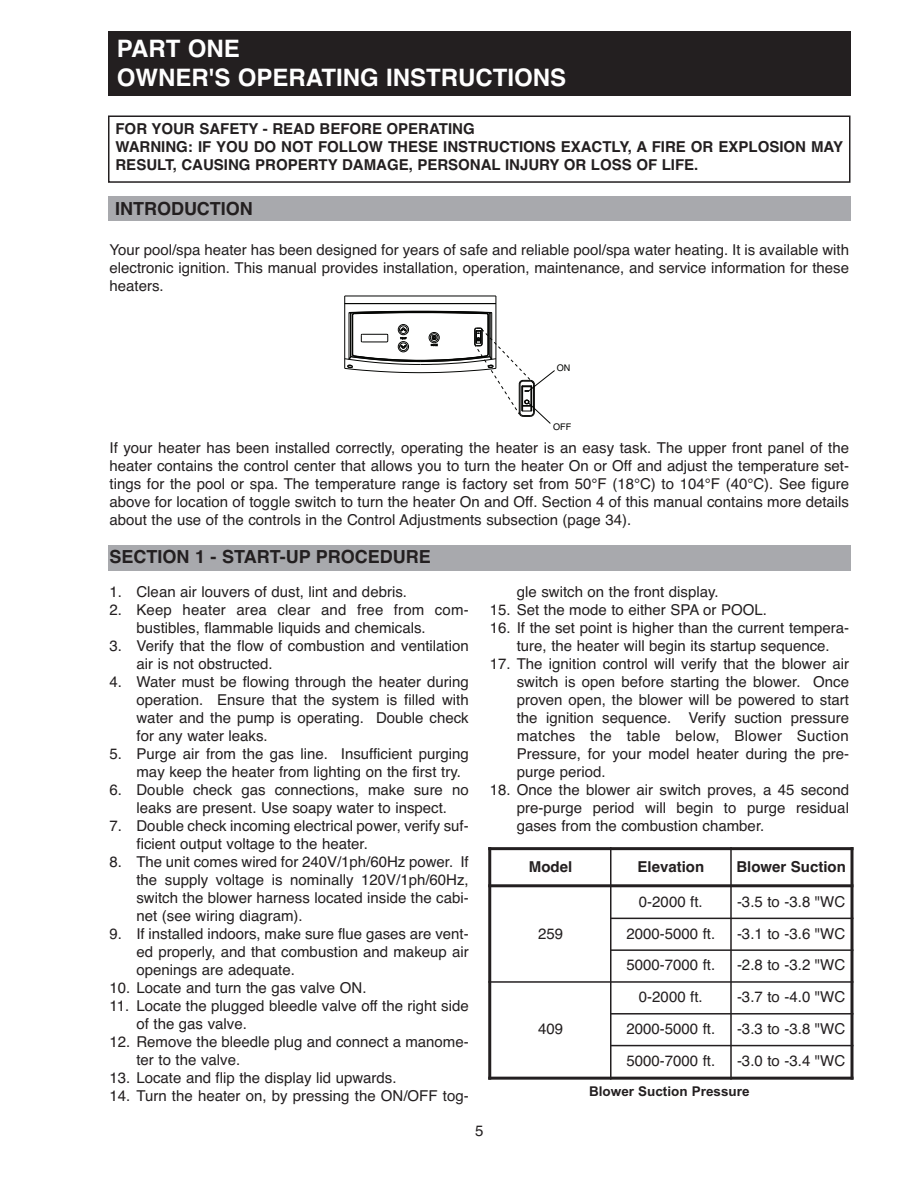
<style>
.page{position:relative;width:918px;height:1188px;background:#fff}
.page>*{position:absolute;margin:0;border:0;box-sizing:border-box;transform-origin:0 0}
.t1{font:700 24px/28.8px "Helvetica";color:#fff}
.t2{font:700 18px "Helvetica";color:#231f20}
.t3{font:15px/18px "Helvetica";color:#231f20;text-align:justify}
.t4{font:700 15px/18px "Helvetica";color:#231f20}
.t5{font:700 13.5px "Arial";color:#231f20}
.t6{font:9.15px "Helvetica";color:#040503}
</style>
<div class="page">
<div style="left:108px;top:196px;width:742px;height:24px;background:#a8a9ad"></div>
<div style="left:108px;top:31px;width:742px;height:65px;background:#231f20"></div>
<div style="left:108px;top:115px;width:742px;height:68px;border:2px solid #231f20"></div>
<hr style="left:345px;top:303px;width:151px;height:1px;background:#040503">
<hr style="left:345px;top:296px;width:151px;height:1px;background:#040503">
<hr style="left:345px;top:296px;width:1px;height:72px;background:#040503">
<hr style="left:349px;top:313px;width:1px;height:46px;background:#040503">
<hr style="left:350px;top:313px;width:1px;height:44px;background:#040503">
<hr style="left:351px;top:313px;width:1px;height:44px;background:#040503">
<hr style="left:352px;top:315px;width:1px;height:39px;background:#040503">
<hr style="left:488px;top:315px;width:1px;height:39px;background:#040503">
<hr style="left:490px;top:313px;width:1px;height:44px;background:#040503">
<hr style="left:491px;top:313px;width:1px;height:46px;background:#040503">
<hr style="left:496px;top:296px;width:1px;height:72px;background:#040503">
<div style="left:398px;top:324px;width:11px;height:11px;border:1px solid #040503;border-radius:50%"></div>
<div style="left:399px;top:326px;width:8px;height:8px;border:1px solid #040503;border-radius:50%"></div>
<svg style="left:349px;top:311px;width:143px;height:5px"></svg>
<svg style="left:345px;top:327px;width:210px;height:97px"></svg>
<div style="left:108px;top:545px;width:742px;height:26px;background:#a8a9ad"></div>
<hr style="left:488px;top:847px;width:3px;height:233px;background:#231f20">
<hr style="left:610px;top:847px;width:2px;height:233px;background:#231f20">
<hr style="left:730px;top:847px;width:2px;height:233px;background:#231f20">
<svg style="left:850px;top:850px;width:4px;height:227px"></svg>
<hr style="left:488px;top:847px;width:366px;height:3px;background:#231f20">
<hr style="left:488px;top:884px;width:366px;height:3px;background:#231f20">
<hr style="left:610px;top:918px;width:243px;height:1px;background:#231f20">
<hr style="left:610px;top:949px;width:243px;height:2px;background:#231f20">
<hr style="left:488px;top:981px;width:366px;height:2px;background:#231f20">
<hr style="left:610px;top:1013px;width:243px;height:2px;background:#231f20">
<hr style="left:610px;top:1045px;width:243px;height:1px;background:#231f20">
<hr style="left:488px;top:1077px;width:366px;height:3px;background:#231f20">
<h1 class="t1" style="left:117px;top:34px;width:451px">PART ONE<br>OWNER'S OPERATING INSTRUCTIONS</h1>
<p class="t4" style="left:116px;top:120px;width:729px">FOR YOUR SAFETY - READ BEFORE OPERATING<br>WARNING: IF YOU DO NOT FOLLOW THESE INSTRUCTIONS EXACTLY, A FIRE OR EXPLOSION MAY<br>RESULT, CAUSING PROPERTY DAMAGE, PERSONAL INJURY OR LOSS OF LIFE.</p>
<p class="t2" style="left:115px;top:198px;width:139px">INTRODUCTION</p>
<p class="t3" style="left:110px;top:241px;width:741px">Your pool/spa heater has been designed for years of safe and reliable pool/spa water heating. It is available with electronic ignition. This manual provides installation, operation, maintenance, and service information for these heaters.</p>
<p class="t6" style="left:557px;top:360px;width:15px">ON</p>
<p class="t6" style="left:553px;top:419px;width:20px">OFF</p>
<p class="t3" style="left:110px;top:439px;width:741px">If your heater has been installed correctly, operating the heater is an easy task. The upper front panel of the heater contains the control center that allows you to turn the heater On or Off and adjust the temperature set&shy;tings for the pool or spa. The temperature range is factory set from 50°F (18°C) to 104°F (40°C). See figure above for location of toggle switch to turn the heater On and Off. Section 4 of this manual contains more details about the use of the controls in the Control Adjustments subsection (page 34).</p>
<p class="t2" style="left:110px;top:546px;width:323px">SECTION 1 - START-UP PROCEDURE</p>
<p class="t3" style="left:110px;top:583px;width:299px">1. Clean air louvers of dust, lint and debris.</p>
<p class="t3" style="left:136px;top:601px;width:334px;text-indent:-27px">2. Keep heater area clear and free from com&shy;bustibles, flammable liquids and chemicals.</p>
<p class="t3" style="left:136px;top:637px;width:334px;text-indent:-27px">3. Verify that the flow of combustion and ventilation air is not obstructed.</p>
<p class="t3" style="left:136px;top:673px;width:334px;text-indent:-27px">4. Water must be flowing through the heater during operation. Ensure that the system is filled with water and the pump is operating. Double check for any water leaks.</p>
<p class="t3" style="left:136px;top:745px;width:334px;text-indent:-27px">5. Purge air from the gas line. Insufficient purging may keep the heater from lighting on the first try.</p>
<p class="t3" style="left:110px;top:781px;width:361px;text-align:center">6. Double check gas connections, make sure no leaks are present. Use soapy water to inspect.</p>
<p class="t3" style="left:136px;top:817px;width:334px;text-indent:-27px">7. Double check incoming electrical power, verify suf&shy;ficient output voltage to the heater.</p>
<p class="t3" style="left:136px;top:853px;width:334px;text-indent:-27px">8. The unit comes wired for 240V/1ph/60Hz power. If the supply voltage is nominally 120V/1ph/60Hz, switch the blower harness located inside the cabi&shy;net (see wiring diagram).</p>
<p class="t3" style="left:136px;top:925px;width:334px;text-indent:-27px">9. If installed indoors, make sure flue gases are vent&shy;ed properly, and that combustion and makeup air openings are adequate.</p>
<p class="t3" style="left:109px;top:979px;width:259px">10. Locate and turn the gas valve ON.</p>
<p class="t3" style="left:136px;top:997px;width:334px;text-indent:-27px">11. Locate the plugged bleedle valve off the right side of the gas valve.</p>
<p class="t3" style="left:136px;top:1033px;width:334px;text-indent:-27px">12. Remove the bleedle plug and connect a manome&shy;ter to the valve.</p>
<p class="t3" style="left:109px;top:1069px;width:289px">13. Locate and flip the display lid upwards.</p>
<p class="t3" style="left:109px;top:1087px;width:361px">14. Turn the heater on, by pressing the ON/OFF tog-</p>
<p class="t3" style="left:517px;top:583px;width:203px">gle switch on the front display.</p>
<p class="t3" style="left:490px;top:601px;width:279px">15. Set the mode to either SPA or POOL.</p>
<p class="t3" style="left:490px;top:619px;width:361px;text-align:center">16. If the set point is higher than the current tempera&shy;ture, the heater will begin its startup sequence.</p>
<p class="t3" style="left:517px;top:655px;width:334px;text-indent:-27px">17. The ignition control will verify that the blower air switch is open before starting the blower. Once proven open, the blower will be powered to start the ignition sequence. Verify suction pressure matches the table below, Blower Suction Pressure, for your model heater during the pre&shy;purge period.</p>
<p class="t3" style="left:517px;top:781px;width:334px;text-indent:-27px">18. Once the blower air switch proves, a 45 second pre-purge period will begin to purge residual gases from the combustion chamber.</p>
<p class="t4" style="left:529px;top:857px;width:45px">Model</p>
<p class="t4" style="left:638px;top:857px;width:68px">Elevation</p>
<p class="t4" style="left:736px;top:857px;width:111px">Blower Suction</p>
<p class="t3" style="left:538px;top:924px;width:27px">259</p>
<p class="t3" style="left:538px;top:1020px;width:27px">409</p>
<p class="t3" style="left:639px;top:893px;width:65px">0-2000 ft.</p>
<p class="t3" style="left:737px;top:893px;width:110px">-3.5 to -3.8 "WC</p>
<p class="t3" style="left:626px;top:924px;width:90px">2000-5000 ft.</p>
<p class="t3" style="left:737px;top:924px;width:110px">-3.1 to -3.6 "WC</p>
<p class="t3" style="left:626px;top:956px;width:90px">5000-7000 ft.</p>
<p class="t3" style="left:737px;top:956px;width:110px">-2.8 to -3.2 "WC</p>
<p class="t3" style="left:639px;top:988px;width:65px">0-2000 ft.</p>
<p class="t3" style="left:737px;top:988px;width:110px">-3.7 to -4.0 "WC</p>
<p class="t3" style="left:626px;top:1020px;width:90px">2000-5000 ft.</p>
<p class="t3" style="left:737px;top:1020px;width:110px">-3.3 to -3.8 "WC</p>
<p class="t3" style="left:626px;top:1052px;width:90px">5000-7000 ft.</p>
<p class="t3" style="left:737px;top:1052px;width:110px">-3.0 to -3.4 "WC</p>
<p class="t5" style="left:589px;top:1084px;width:162px">Blower Suction Pressure</p>
<p class="t3" style="left:475px;top:1122px;width:10px">5</p>
</div>
